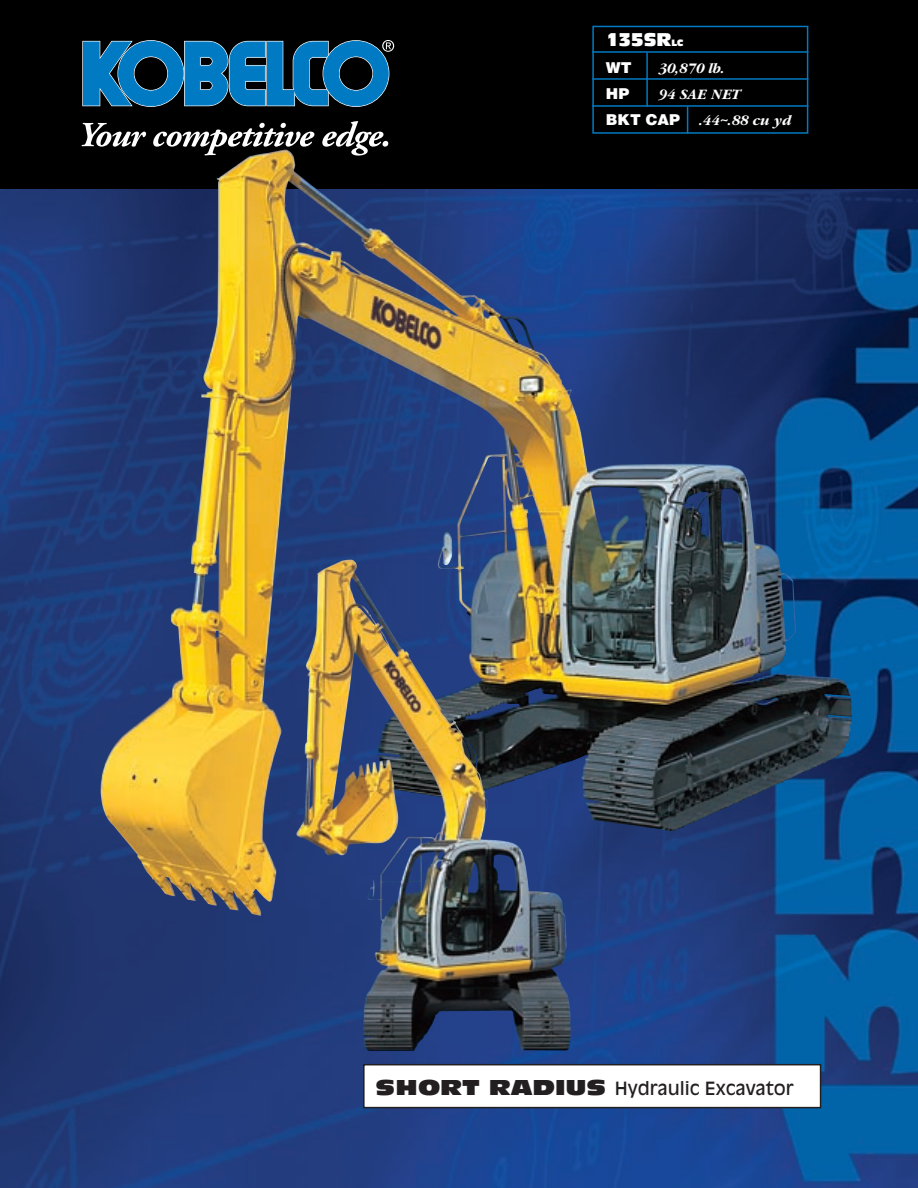
<style>
.page{position:relative;width:918px;height:1188px;background:#fff}
.page>*{position:absolute;margin:0;border:0;box-sizing:border-box;transform-origin:0 0}
.t1{font:18px "Antique Olive";color:#231f20}
.t2{font:18px "Antique Olive Compact";color:#fff}
.t3{font:italic 700 15px/26.4px "Garamond";color:#fff;text-align:center}
.t4{font:900 15px "Helvetica";color:#fff}
.s1{font-size:9px}
.s2{font-family:"Helvetica";font-weight:900;font-style:normal}
.s3{font-family:"Antique Olive Nord";font-size:21px}
</style>
<div class="page">
<img style="left:0;top:189px;width:918px;height:999px">
<div style="left:364px;top:1065px;width:457px;height:43px;background:#fff"></div>
<div style="left:363px;top:1064px;width:458px;height:44px;border:2px solid #231f20"></div>
<div style="left:0;top:0;width:918px;height:189px;background:#000"></div>
<hr style="left:592px;top:51px;width:216px;height:2px;background:#007ac2">
<hr style="left:592px;top:78px;width:216px;height:2px;background:#007ac2">
<hr style="left:592px;top:105px;width:216px;height:2px;background:#007ac2">
<hr style="left:646px;top:53px;width:2px;height:54px;background:#007ac2">
<svg style="left:687px;top:107px;width:1px;height:24px"></svg>
<div style="left:592px;top:26px;width:216px;height:108px;border:2px solid #007ac2"></div>
<img style="left:571px;top:646px;width:282px;height:185px">
<img style="left:295px;top:559px;width:276px;height:492px">
<svg style="left:82px;top:123px;width:64px;height:24px"></svg>
<svg style="left:153px;top:123px;width:161px;height:32px"></svg>
<svg style="left:322px;top:121px;width:66px;height:35px"></svg>
<svg style="left:82px;top:40px;width:312px;height:68px;background:#0f5e8d"></svg>
<p class="t2" style="left:606px;top:29px;width:79px">135SR<span class="s1">LC</span></p>
<p class="t4" style="left:606px;top:57px;width:27px">WT</p>
<p class="t3" style="left:660px;top:55px;width:68px">30,870 lb.</p>
<p class="t4" style="left:606px;top:84px;width:25px">HP</p>
<p class="t3" style="left:606px;top:81px;width:188px">94 SAE NET<br><span class="s2">BKT CAP</span> .44~.88 cu yd</p>
<p class="t1" style="left:376px;top:1077px;width:419px"><span class="s3">SHORT RADIUS</span> Hydraulic Excavator</p>
</div>
